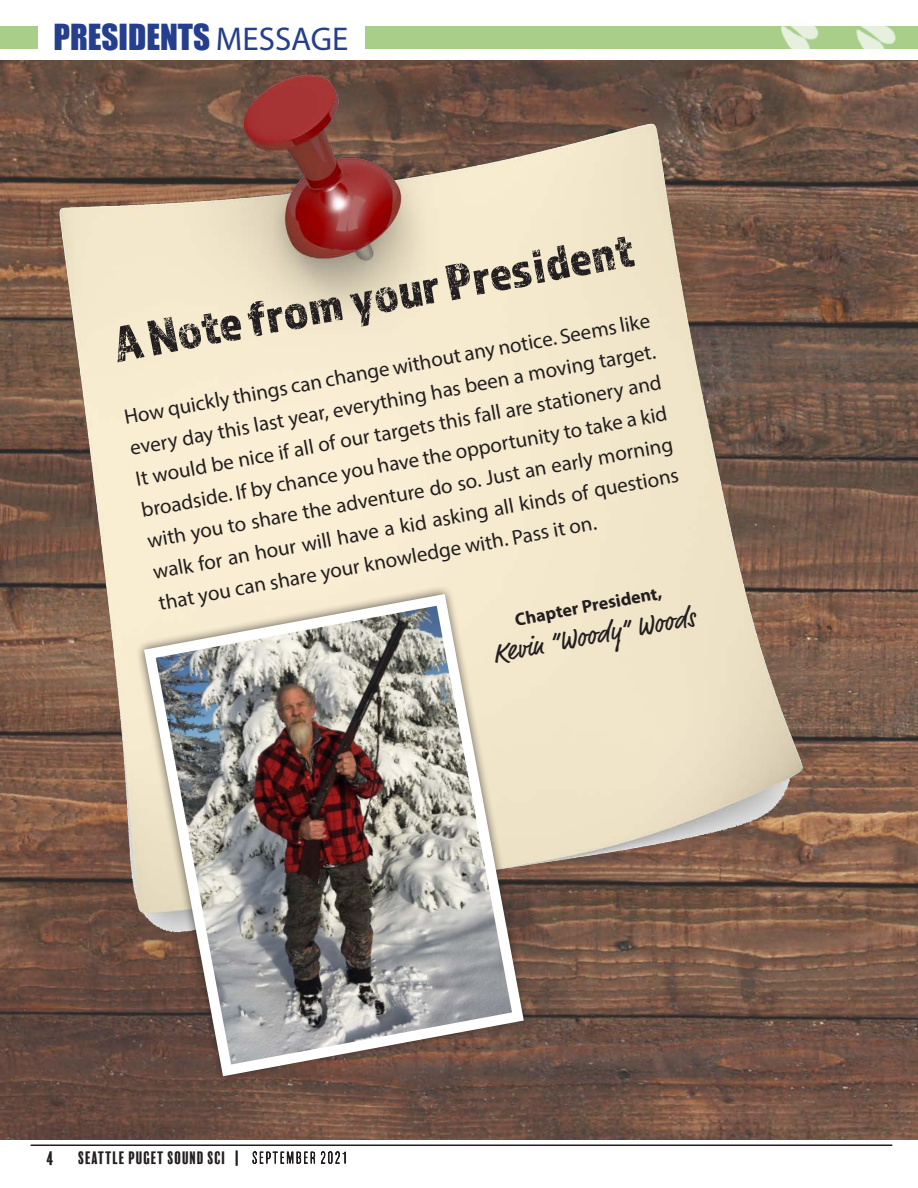
<style>
.page{position:relative;width:918px;height:1188px;background:#fff}
.page>*{position:absolute;margin:0;border:0;box-sizing:border-box;transform-origin:0 0}
.t1{font:51px "Almaq Rough";color:#231f20}
.t2{font:33px "Impact";color:#253f8e}
.t3{font:27px "Market OT";color:#231f20}
.t4{font:21px/31.5px "Myriad Pro";color:#231f20;text-align:justify}
.t5{font:700 18px "Myriad Pro";color:#231f20}
.t6{font:18px "Balboa Plus Fill";color:#231f20}
.t7{font:16.5px "Balboa Plus Fill";color:#231f20}
.s1{font-family:"Myriad Pro"}
.s2{font-family:"Balboa Plus Inline"}
</style>
<div class="page">
<hr style="left:31px;top:1144px;width:861px;height:2px;background:#231f20">
<div style="left:0;top:26px;width:918px;height:23px;background:#a8ce89"></div>
<img style="left:780px;top:26px;width:138px;height:35px">
<img style="left:0;top:61px;width:918px;height:1078px">
<div style="left:38px;top:24px;width:326px;height:34px;background:#fff"></div>
<img style="left:0;top:41px;width:862px;height:940px">
<svg style="left:133px;top:583px;width:402px;height:504px"></svg>
<img style="left:138px;top:588px;width:392px;height:494px">
<hr style="left:917px;top:441px;width:1px;height:698px;background:#190f03">
<p class="t2" style="left:53px;top:11px;width:297px">PRESIDENTS <span class="s1">MESSAGE</span></p>
<p class="t1" style="left:109px;top:312px;width:529px;rotate:-10deg">A Note from your President</p>
<p class="t4" style="left:121px;top:399px;width:537px;rotate:-10deg">How quickly things can change without any notice. Seems like every day this last year, everything has been a moving target.<br>It would be nice if all of our targets this fall are stationery and broadside. If by chance you have the opportunity to take a kid with you to share the adventure do so. Just an early morning walk for an hour will have a kid asking all kinds of questions that you can share your knowledge with. Pass it on.</p>
<p class="t5" style="left:513px;top:607px;width:151px;rotate:-10deg">Chapter President,</p>
<p class="t3" style="left:490px;top:637px;width:206px;rotate:-10deg">Kevin “Woody” Woods</p>
<p class="t6" style="left:47px;top:1148px;width:10px">4</p>
<p class="t7" style="left:78px;top:1149px;width:272px">SEATTLE PUGET SOUND SCI | <span class="s2">SEPTEMBER 2021</span></p>
</div>
